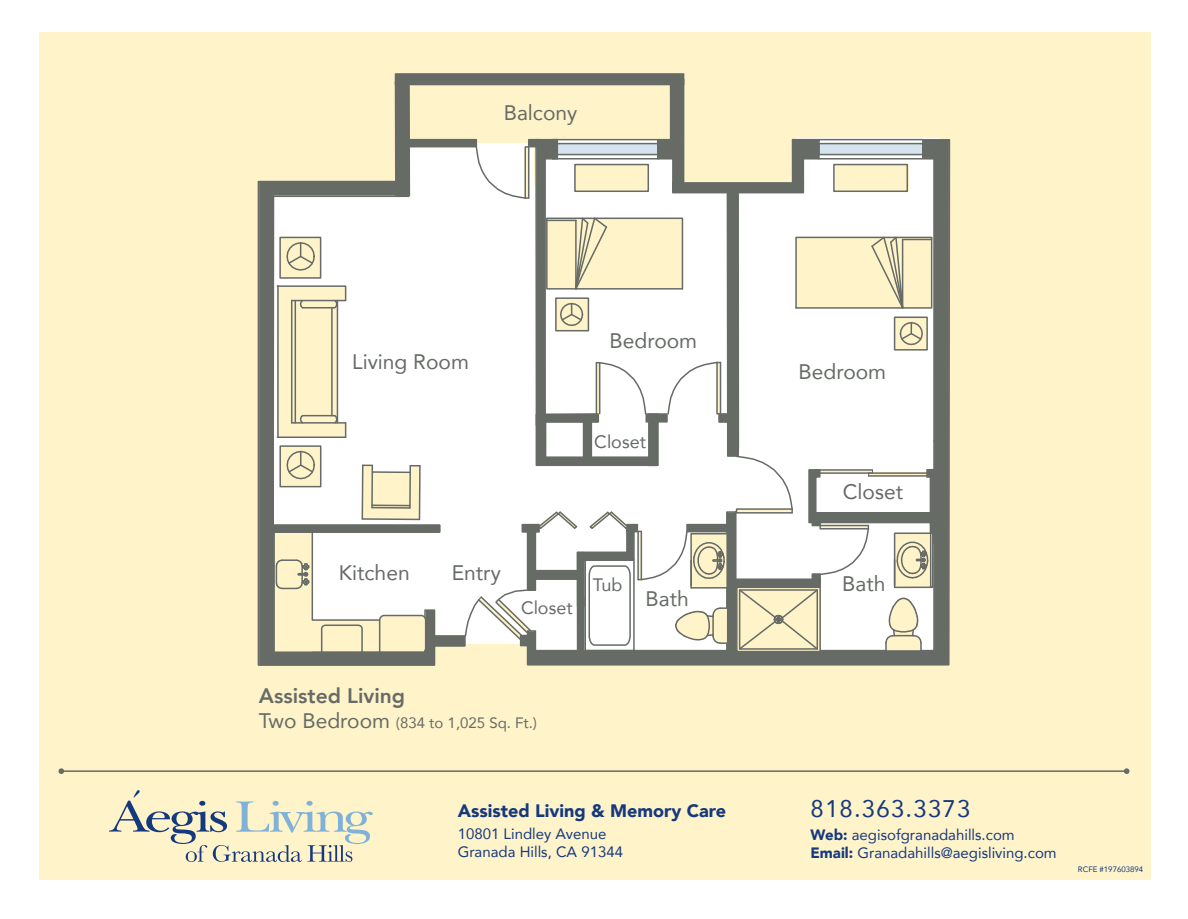
<style>
.page{position:relative;width:1188px;height:919px;background:#fff}
.page>*{position:absolute;margin:0;border:0;box-sizing:border-box;transform-origin:0 0}
.t1{font:24px "Avenir";letter-spacing:.05em;color:#15397f}
.t2{font:21px "Avenir";color:#666b66}
.t3{font:800 21px "Avenir";color:#666b66}
.t4{font:900 18px "Avenir";color:#15397f}
.t5{font:18px "Avenir";color:#666b66}
.t6{font:15px/18px "Avenir";color:#15397f}
.t7{font:15px "Avenir";color:#666b66}
.t8{font:7.8px "Avenir";color:#15397f}
.s1{font-size:21px}
.s2{font-weight:900}
</style>
<div class="page">
<div style="left:39px;top:33px;width:1112px;height:847px;background:#fff3ca"></div>
<hr style="left:61px;top:770px;width:1066px;height:1px;background:#666b66">
<svg style="left:58px;top:768px;width:6px;height:6px"></svg>
<svg style="left:1124px;top:768px;width:6px;height:6px"></svg>
<div style="left:396px;top:144px;width:138px;height:472px;background:#fff"></div>
<svg style="left:257px;top:180px;width:207px;height:486px"></svg>
<svg style="left:361px;top:464px;width:60px;height:57px"></svg>
<svg style="left:276px;top:284px;width:71px;height:26px"></svg>
<svg style="left:333px;top:413px;width:5px;height:12px"></svg>
<svg style="left:299px;top:413px;width:6px;height:12px"></svg>
<hr style="left:303px;top:415px;width:32px;height:1px;background:#666b66">
<svg style="left:345px;top:423px;width:1px;height:13px"></svg>
<hr style="left:337px;top:300px;width:1px;height:123px;background:#666b66">
<hr style="left:331px;top:308px;width:2px;height:107px;background:#666b66">
<hr style="left:295px;top:300px;width:1px;height:123px;background:#666b66">
<hr style="left:291px;top:300px;width:1px;height:123px;background:#666b66">
<hr style="left:292px;top:422px;width:54px;height:1px;background:#666b66">
<hr style="left:277px;top:436px;width:69px;height:2px;background:#666b66">
<hr style="left:277px;top:286px;width:2px;height:151px;background:#666b66">
<div style="left:279px;top:445px;width:42px;height:42px;border:2px solid #666b66"></div>
<svg style="left:286px;top:450px;width:30px;height:30px"></svg>
<div style="left:279px;top:237px;width:42px;height:42px;border:2px solid #666b66"></div>
<svg style="left:286px;top:241px;width:30px;height:30px"></svg>
<div style="left:401px;top:139px;width:76px;height:8px;background:#666b66"></div>
<div style="left:395px;top:81px;width:14px;height:114px;background:#666b66"></div>
<div style="left:395px;top:81px;width:15px;height:115px;border:2px solid #666b66"></div>
<div style="left:670px;top:78px;width:14px;height:62px;background:#666b66"></div>
<div style="left:395px;top:73px;width:289px;height:12px;background:#666b66;border:2px solid #666b66"></div>
<div style="left:380px;top:615px;width:46px;height:36px;background:#fff3ca;border-radius:4px"></div>
<div style="left:379px;top:614px;width:47px;height:43px;border:2px solid #666b66;border-radius:5px"></div>
<svg style="left:464px;top:136px;width:221px;height:511px"></svg>
<svg style="left:519px;top:138px;width:432px;height:528px"></svg>
<svg style="left:109px;top:790px;width:264px;height:71px"></svg>
<h2 class="t2" style="left:504px;top:96px;width:75px">Balcony</h2>
<h2 class="t2" style="left:352px;top:345px;width:118px">Living Room</h2>
<h2 class="t2" style="left:610px;top:323px;width:89px">Bedroom</h2>
<p class="t5" style="left:594px;top:427px;width:53px">Closet</p>
<h2 class="t2" style="left:339px;top:555px;width:72px">Kitchen</h2>
<h2 class="t2" style="left:452px;top:555px;width:51px">Entry</h2>
<p class="t5" style="left:521px;top:593px;width:53px">Closet</p>
<p class="t5" style="left:593px;top:570px;width:31px">Tub</p>
<h2 class="t2" style="left:646px;top:581px;width:45px">Bath</h2>
<h2 class="t3" style="left:259px;top:676px;width:148px">Assisted Living</h2>
<p class="t7" style="left:259px;top:710px;width:280px"><span class="s1">Two Bedroom</span> (834 to 1,025 Sq. Ft.)</p>
<p class="t4" style="left:458px;top:795px;width:270px">Assisted Living &amp; Memory Care</p>
<p class="t6" style="left:458px;top:824px;width:167px">10801 Lindley Avenue<br>Granada Hills, CA 91344</p>
<h2 class="t2" style="left:799px;top:354px;width:89px">Bedroom</h2>
<h2 class="t2" style="left:843px;top:475px;width:62px">Closet</h2>
<h2 class="t2" style="left:842px;top:567px;width:45px">Bath</h2>
<h1 class="t1" style="left:810px;top:789px;width:161px">818.363.3373</h1>
<p class="t6" style="left:810px;top:825px;width:248px"><span class="s2">Web:</span> aegisofgranadahills.com<br><span class="s2">Email:</span> Granadahills@aegisliving.com</p>
<p class="t8" style="left:1078px;top:863px;width:67px">RCFE #197603894</p>
</div>
